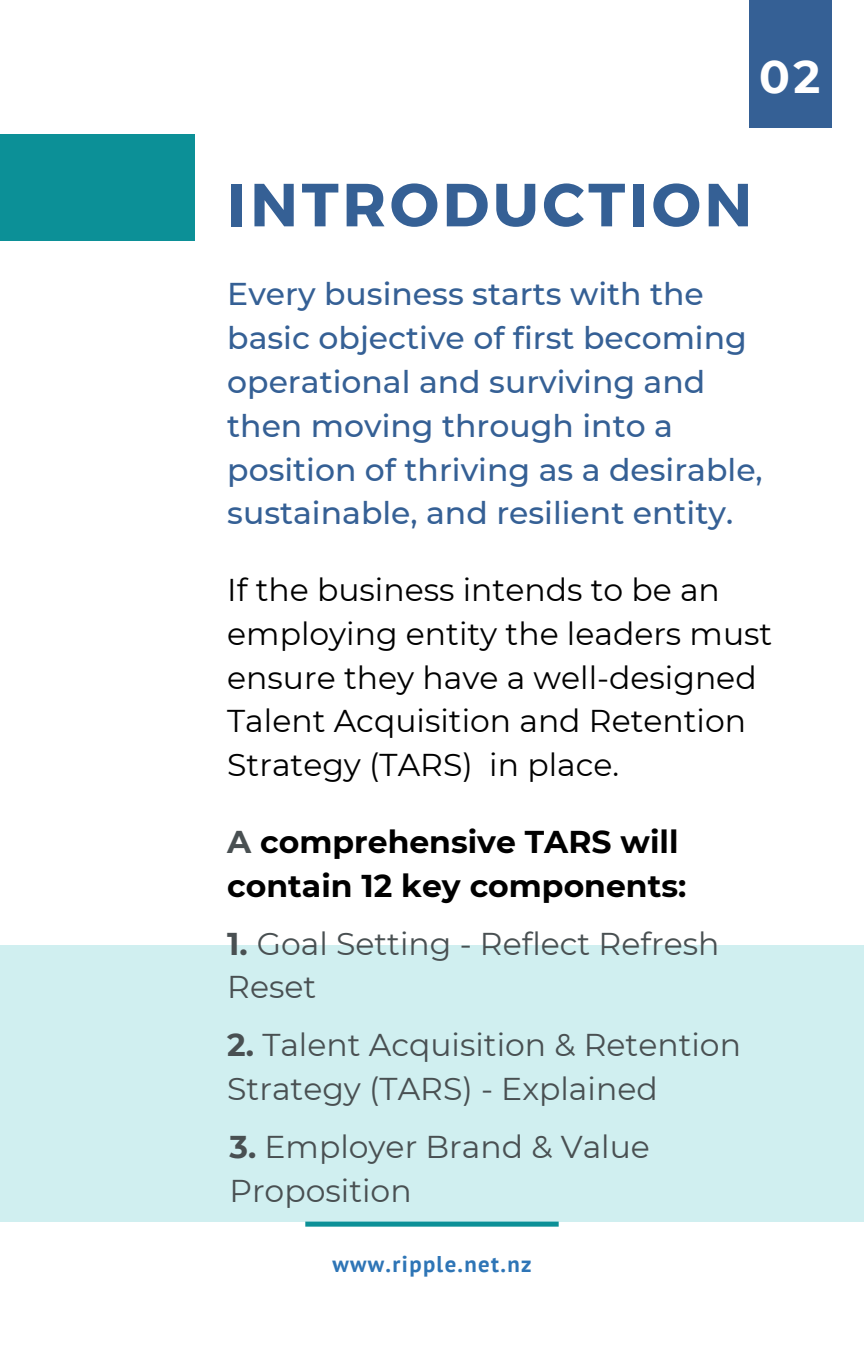
<style>
.page{position:relative;width:864px;height:1350px;background:#fff}
.page>*{position:absolute;margin:0;border:0;box-sizing:border-box;transform-origin:0 0}
.t1{font:700 60.75px "Montserrat";letter-spacing:.06em;color:#356095}
.t2{font:700 45.45px "Montserrat";color:#fff}
.t3{font:500 31.5px/43.9px "Montserrat";color:#356095}
.t4{font:31.5px/43.9px "Montserrat";color:#000}
.t5{font:31.5px/43.9px "Montserrat";color:#495052}
.t6{font:700 31.5px/43.9px "Montserrat";color:#000}
.t7{font:700 22.72px "PT Sans";letter-spacing:.06em;color:#2e75b6}
.s1{color:#495052}
.s2{font-weight:700}
</style>
<div class="page">
<div style="left:0;top:134px;width:194px;height:107px;background:#0c9097"></div>
<div style="left:750px;top:0;width:82px;height:128px;background:#356095"></div>
<div style="left:305px;top:1222px;width:254px;height:5px;background:#0c9097"></div>
<div style="left:0;top:945px;width:864px;height:277px;background:#d0eff0"></div>
<h2 class="t2" style="left:759px;top:49px;width:63px">02</h2>
<h1 class="t1" style="left:227px;top:165px;width:526px">INTRODUCTION</h1>
<p class="t3" style="left:227px;top:272px;width:537px">Every business starts with the basic objective of first becoming operational and surviving and then moving through into a position of thriving as a desirable, sustainable, and resilient entity.</p>
<h2 class="t4" style="left:227px;top:568px;width:547px">If the business intends to be an employing entity the leaders must ensure they have a well-designed<br>Talent Acquisition and Retention<br>Strategy (TARS) in place.</h2>
<h3 class="t6" style="left:227px;top:819px;width:461px"><span class="s1">A</span> comprehensive TARS will contain 12 key components:</h3>
<p class="t5" style="left:227px;top:921px;width:494px"><span class="s2">1.</span> Goal Setting - Reflect Refresh<br>Reset</p>
<p class="t5" style="left:227px;top:1023px;width:515px"><span class="s2">2.</span> Talent Acquisition &amp; Retention<br>Strategy (TARS) - Explained</p>
<p class="t5" style="left:229px;top:1125px;width:422px"><span class="s2">3.</span> Employer Brand &amp; Value<br>Proposition</p>
<p class="t7" style="left:332px;top:1249px;width:201px">www.ripple.net.nz</p>
</div>
